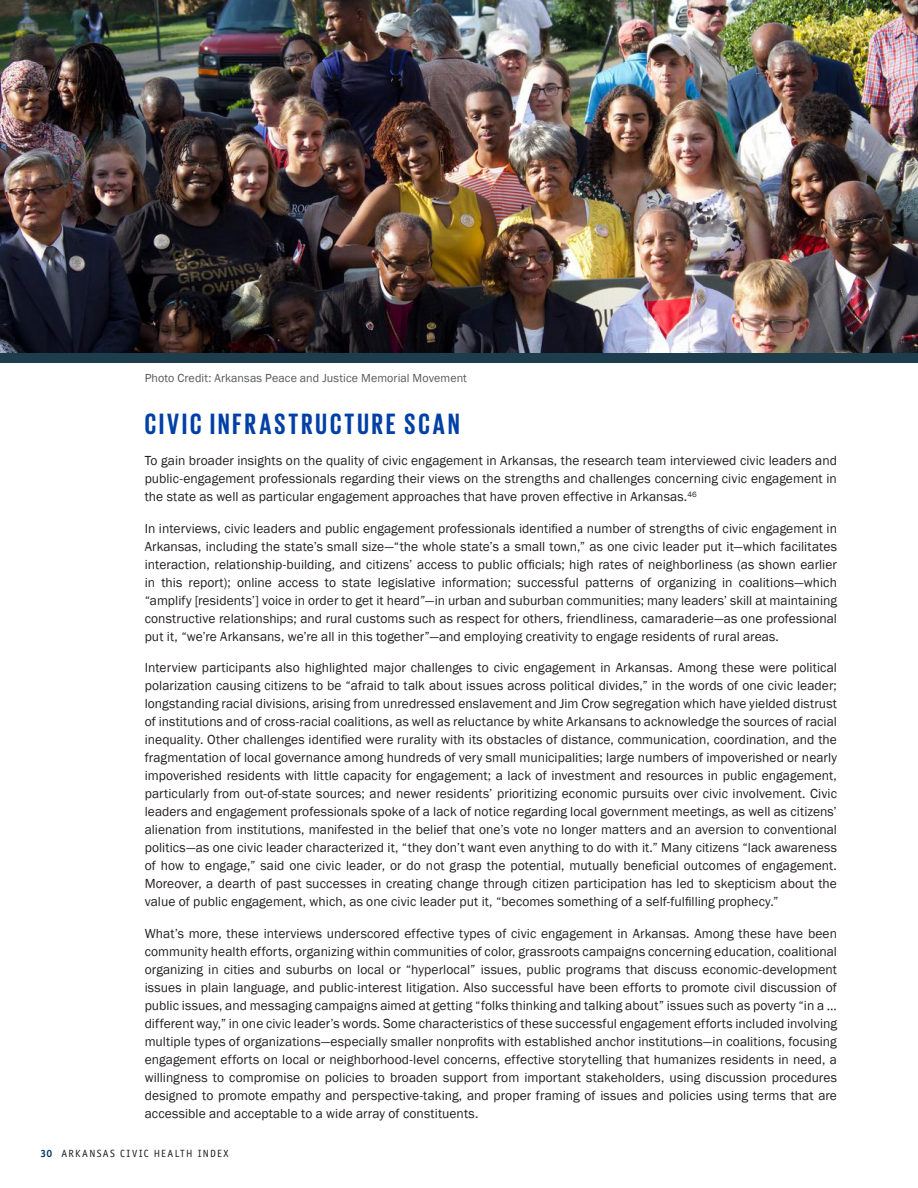
<style>
.page{position:relative;width:918px;height:1188px;background:#fff}
.page>*{position:absolute;margin:0;border:0;box-sizing:border-box;transform-origin:0 0}
.BODY_Head{font:700 30px "Giorgio Sans";letter-spacing:.1em;color:#0040a6}
.Body{font:13.5px/18px "Franklin Gothic";letter-spacing:.005em;color:#231f20;text-align:justify}
.Body-2{font:12px "Franklin Gothic";letter-spacing:.01em;color:#57585a}
.t1{font:10.5px "Officina Sans Std";letter-spacing:.12em;color:#231f20}
.s1{font-weight:700;color:#003a62}
</style>
<div class="page">
<img style="left:0;top:0;width:918px;height:353px">
<div style="left:0;top:353px;width:918px;height:9px;background:#1d3d4d"></div>
<p class="Body-2" style="left:145px;top:370px;width:324px">Photo Credit: Arkansas Peace and Justice Memorial Movement</p>
<p class="BODY_Head" style="left:145px;top:409px;width:316px">CIVIC INFRASTRUCTURE SCAN</p>
<p class="Body" style="left:145px;top:452px;width:694px">To gain broader insights on the quality of civic engagement in Arkansas, the research team interviewed civic leaders and public-engagement professionals regarding their views on the strengths and challenges concerning civic engagement in the state as well as particular engagement approaches that have proven effective in Arkansas.<sup>46</sup></p>
<p class="Body" style="left:145px;top:520px;width:694px">In interviews, civic leaders and public engagement professionals identified a number of strengths of civic engagement in Arkansas, including the state’s small size—“the whole state’s a small town,” as one civic leader put it—which facilitates interaction, relationship-building, and citizens’ access to public officials; high rates of neighborliness (as shown earlier in this report); online access to state legislative information; successful patterns of organizing in coalitions—which “amplify [residents’] voice in order to get it heard”—in urban and suburban communities; many leaders’ skill at maintaining constructive relationships; and rural customs such as respect for others, friendliness, camaraderie—as one professional put it, “we’re Arkansans, we’re all in this together”—and employing creativity to engage residents of rural areas.</p>
<p class="Body" style="left:145px;top:659px;width:694px">Interview participants also highlighted major challenges to civic engagement in Arkansas. Among these were political polarization causing citizens to be “afraid to talk about issues across political divides,” in the words of one civic leader; longstanding racial divisions, arising from unredressed enslavement and Jim Crow segregation which have yielded distrust of institutions and of cross-racial coalitions, as well as reluctance by white Arkansans to acknowledge the sources of racial inequality. Other challenges identified were rurality with its obstacles of distance, communication, coordination, and the fragmentation of local governance among hundreds of very small municipalities; large numbers of impoverished or nearly impoverished residents with little capacity for engagement; a lack of investment and resources in public engagement, particularly from out-of-state sources; and newer residents’ prioritizing economic pursuits over civic involvement. Civic leaders and engagement professionals spoke of a lack of notice regarding local government meetings, as well as citizens’ alienation from institutions, manifested in the belief that one’s vote no longer matters and an aversion to conventional politics—as one civic leader characterized it, “they don’t want even anything to do with it.” Many citizens “lack awareness of how to engage,” said one civic leader, or do not grasp the potential, mutually beneficial outcomes of engagement.<br>Moreover, a dearth of past successes in creating change through citizen participation has led to skepticism about the value of public engagement, which, as one civic leader put it, “becomes something of a self-fulfilling prophecy.”</p>
<p class="Body" style="left:145px;top:925px;width:694px">What’s more, these interviews underscored effective types of civic engagement in Arkansas. Among these have been community health efforts, organizing within communities of color, grassroots campaigns concerning education, coalitional organizing in cities and suburbs on local or “hyperlocal” issues, public programs that discuss economic-development issues in plain language, and public-interest litigation. Also successful have been efforts to promote civil discussion of public issues, and messaging campaigns aimed at getting “folks thinking and talking about” issues such as poverty “in a … different way,” in one civic leader’s words. Some characteristics of these successful engagement efforts included involving multiple types of organizations—especially smaller nonprofits with established anchor institutions—in coalitions, focusing engagement efforts on local or neighborhood-level concerns, effective storytelling that humanizes residents in need, a willingness to compromise on policies to broaden support from important stakeholders, using discussion procedures designed to promote empathy and perspective-taking, and proper framing of issues and policies using terms that are accessible and acceptable to a wide array of constituents.</p>
<p class="t1" style="left:40px;top:1147px;width:190px"><span class="s1">30</span> ARKANSAS CIVIC HEALTH INDEX</p>
</div>
